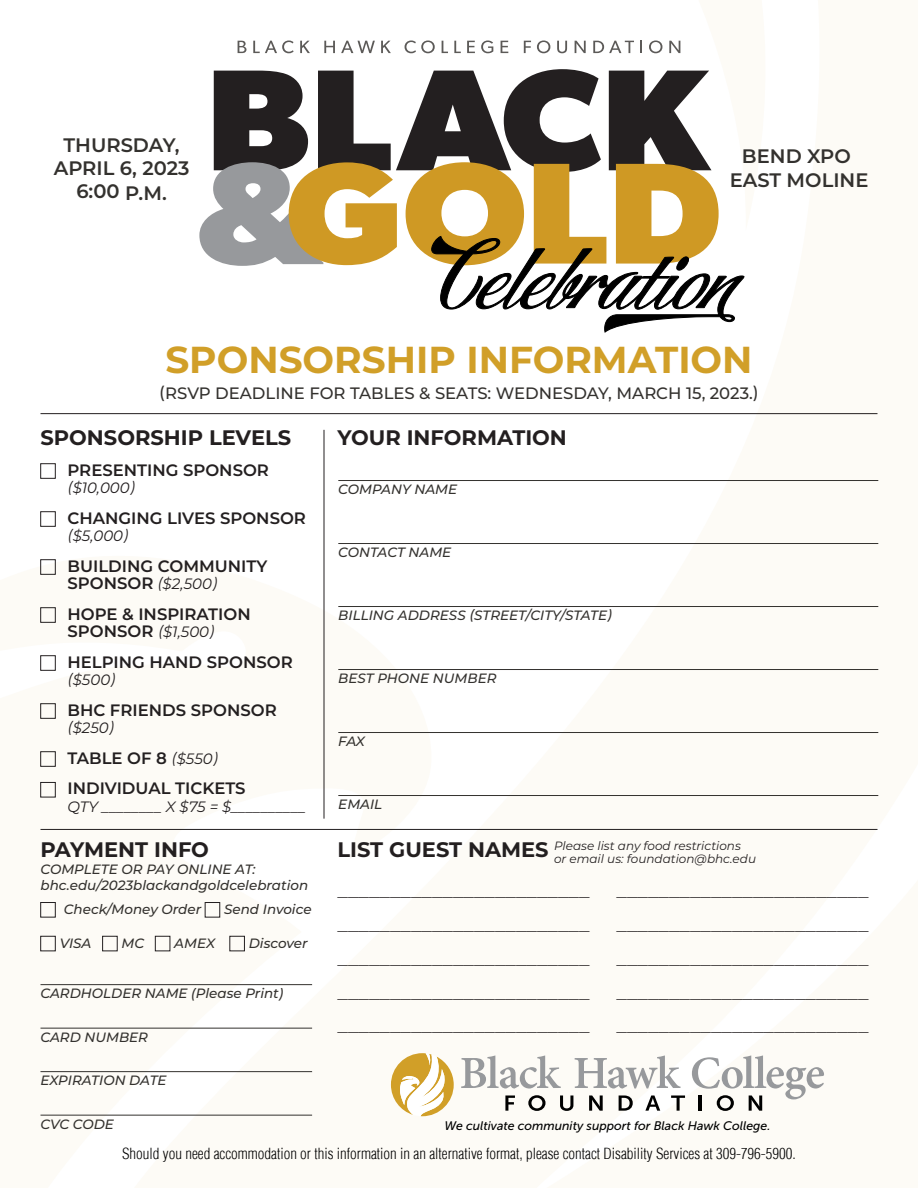
<style>
.page{position:relative;width:918px;height:1188px;background:#fff}
.page>*{position:absolute;margin:0;border:0;box-sizing:border-box;transform-origin:0 0}
.t1{font:700 37.5px "Montserrat";color:#d19f28}
.t2{font:300 21px "Montserrat";color:#231f20}
.t3{font:700 21px "Montserrat";color:#231f20}
.t4{font:600 19.5px/23.7px "Montserrat";color:#33312e;text-align:center}
.t5{font:600 16.5px "Montserrat";color:#231f20}
.t6{font:500 16.5px "Montserrat";color:#33312e}
.t7{font:300 condensed 15px "Helvetica LT";color:#000}
.t8{font:italic 15px "Montserrat";color:#231f20}
.t9{font:italic 500 13.5px/16.5px "Montserrat";color:#33312e}
._2021Level2{font:italic 12.3px "Museo Sans 500";color:#000}
.t10{font:italic 12px/13.5px "Montserrat";color:#231f20}
.s1{font-weight:600;font-style:normal;font-size:16.5px}
.s2{font-weight:400;font-style:italic;font-size:15px}
</style>
<div class="page">
<svg style="left:40px;top:551px;width:391px;height:566px;fill:#fdfbf6"></svg>
<svg style="left:505px;top:1095px;width:10px;height:16px"></svg>
<svg style="left:528px;top:1095px;width:18px;height:16px"></svg>
<svg style="left:560px;top:1095px;width:13px;height:16px"></svg>
<svg style="left:589px;top:1095px;width:14px;height:16px"></svg>
<svg style="left:619px;top:1095px;width:14px;height:16px"></svg>
<svg style="left:645px;top:1095px;width:15px;height:16px"></svg>
<svg style="left:671px;top:1095px;width:14px;height:16px"></svg>
<svg style="left:461px;top:1055px;width:100px;height:34px"></svg>
<svg style="left:575px;top:1055px;width:106px;height:34px"></svg>
<svg style="left:692px;top:1055px;width:132px;height:56px"></svg>
<svg style="left:391px;top:1053px;width:63px;height:63px"></svg>
<svg style="left:199px;top:40px;width:546px;height:293px"></svg>
<hr style="left:338px;top:480px;width:540px;height:1px;background:#33312e">
<hr style="left:338px;top:543px;width:540px;height:1px;background:#33312e">
<hr style="left:338px;top:606px;width:540px;height:1px;background:#33312e">
<hr style="left:338px;top:669px;width:540px;height:1px;background:#33312e">
<hr style="left:338px;top:732px;width:540px;height:1px;background:#33312e">
<hr style="left:338px;top:795px;width:540px;height:1px;background:#33312e">
<hr style="left:324px;top:430px;width:1px;height:389px;background:#231f20">
<div style="left:40px;top:464px;width:16px;height:15px;border:1px solid #231f20"></div>
<div style="left:40px;top:512px;width:16px;height:15px;border:1px solid #231f20"></div>
<div style="left:40px;top:560px;width:16px;height:15px;border:1px solid #231f20"></div>
<div style="left:40px;top:608px;width:16px;height:15px;border:1px solid #231f20"></div>
<div style="left:40px;top:656px;width:16px;height:15px;border:1px solid #231f20"></div>
<div style="left:40px;top:704px;width:16px;height:15px;border:1px solid #231f20"></div>
<div style="left:40px;top:752px;width:16px;height:15px;border:1px solid #231f20"></div>
<div style="left:40px;top:782px;width:16px;height:15px;border:1px solid #231f20"></div>
<hr style="left:40px;top:984px;width:272px;height:1px;background:#33312e">
<hr style="left:40px;top:1028px;width:272px;height:1px;background:#33312e">
<hr style="left:40px;top:1071px;width:272px;height:1px;background:#33312e">
<hr style="left:40px;top:1115px;width:272px;height:1px;background:#33312e">
<div style="left:40px;top:902px;width:16px;height:15px;border:1px solid #231f20"></div>
<div style="left:205px;top:902px;width:15px;height:15px;border:1px solid #231f20"></div>
<div style="left:40px;top:936px;width:16px;height:15px;border:1px solid #231f20"></div>
<div style="left:102px;top:936px;width:15px;height:15px;border:1px solid #231f20"></div>
<div style="left:155px;top:936px;width:15px;height:15px;border:1px solid #231f20"></div>
<div style="left:230px;top:936px;width:15px;height:15px;border:1px solid #231f20"></div>
<hr style="left:40px;top:413px;width:838px;height:1px;background:#231f20">
<hr style="left:40px;top:829px;width:838px;height:1px;background:#231f20">
<p class="t4" style="left:54px;top:132px;width:137px">THURSDAY,<br>APRIL 6, 2023<br>6:00 P.M.</p>
<p class="t4" style="left:730px;top:144px;width:140px">BEND XPO<br>EAST MOLINE</p>
<p class="t1" style="left:165px;top:333px;width:589px">SPONSORSHIP INFORMATION</p>
<p class="t6" style="left:159px;top:381px;width:601px">(RSVP DEADLINE FOR TABLES &amp; SEATS: WEDNESDAY, MARCH 15, 2023.)</p>
<p class="t3" style="left:40px;top:422px;width:252px">SPONSORSHIP LEVELS</p>
<p class="t5" style="left:68px;top:458px;width:203px">PRESENTING SPONSOR</p>
<p class="t8" style="left:68px;top:477px;width:69px">($10,000)</p>
<p class="t5" style="left:68px;top:506px;width:240px">CHANGING LIVES SPONSOR</p>
<p class="t8" style="left:68px;top:525px;width:62px">($5,000)</p>
<p class="t5" style="left:68px;top:554px;width:201px">BUILDING COMMUNITY</p>
<p class="t8" style="left:68px;top:573px;width:151px"><span class="s1">SPONSOR</span> ($2,500)</p>
<p class="t5" style="left:68px;top:602px;width:185px">HOPE &amp; INSPIRATION</p>
<p class="t8" style="left:68px;top:621px;width:148px"><span class="s1">SPONSOR</span> ($1,500)</p>
<p class="t5" style="left:68px;top:650px;width:227px">HELPING HAND SPONSOR</p>
<p class="t8" style="left:68px;top:669px;width:50px">($500)</p>
<p class="t5" style="left:68px;top:698px;width:211px">BHC FRIENDS SPONSOR</p>
<p class="t8" style="left:68px;top:717px;width:48px">($250)</p>
<p class="t5" style="left:68px;top:746px;width:152px">TABLE OF 8 <span class="s2">($550)</span></p>
<p class="t5" style="left:68px;top:777px;width:180px">INDIVIDUAL TICKETS</p>
<p class="t8" style="left:68px;top:796px;width:240px">QTY ________ X $75 = $__________</p>
<p class="t3" style="left:40px;top:835px;width:170px">PAYMENT INFO</p>
<p class="t9" style="left:40px;top:860px;width:269px">COMPLETE OR PAY ONLINE AT: bhc.edu/2023blackandgoldcelebration</p>
<p class="t9" style="left:64px;top:901px;width:139px">Check/Money Order</p>
<p class="t9" style="left:224px;top:901px;width:89px">Send Invoice</p>
<p class="t9" style="left:60px;top:934px;width:33px">VISA</p>
<p class="t9" style="left:122px;top:934px;width:24px">MC</p>
<p class="t9" style="left:174px;top:934px;width:42px">AMEX</p>
<p class="t9" style="left:249px;top:934px;width:60px">Discover</p>
<p class="t9" style="left:40px;top:985px;width:245px">CARDHOLDER NAME (Please Print)</p>
<p class="t9" style="left:40px;top:1028px;width:109px">CARD NUMBER</p>
<p class="t9" style="left:40px;top:1072px;width:128px">EXPIRATION DATE</p>
<p class="t9" style="left:40px;top:1115px;width:75px">CVC CODE</p>
<p class="t3" style="left:338px;top:422px;width:231px">YOUR INFORMATION</p>
<p class="t9" style="left:338px;top:481px;width:120px">COMPANY NAME</p>
<p class="t9" style="left:338px;top:544px;width:115px">CONTACT NAME</p>
<p class="t9" style="left:338px;top:607px;width:275px">BILLING ADDRESS (STREET/CITY/STATE)</p>
<p class="t9" style="left:338px;top:670px;width:160px">BEST PHONE NUMBER</p>
<p class="t9" style="left:338px;top:733px;width:28px">FAX</p>
<p class="t9" style="left:338px;top:796px;width:46px">EMAIL</p>
<p class="t10" style="left:554px;top:838px;width:204px">Please list any food restrictions or email us: foundation@bhc.edu</p>
<p class="t3" style="left:338px;top:835px;width:213px">LIST GUEST NAMES</p>
<p class="t2" style="left:338px;top:876px;width:253px">________________________</p>
<p class="t2" style="left:338px;top:910px;width:253px">________________________</p>
<p class="t2" style="left:338px;top:943px;width:253px">________________________</p>
<p class="t2" style="left:338px;top:977px;width:253px">________________________</p>
<p class="t2" style="left:338px;top:1011px;width:253px">________________________</p>
<p class="t2" style="left:616px;top:876px;width:253px">________________________</p>
<p class="t2" style="left:616px;top:910px;width:253px">________________________</p>
<p class="t2" style="left:616px;top:943px;width:253px">________________________</p>
<p class="t2" style="left:616px;top:977px;width:253px">________________________</p>
<p class="t2" style="left:616px;top:1011px;width:253px">________________________</p>
<p class="_2021Level2" style="left:445px;top:1119px;width:327px">We cultivate community support for Black Hawk College.</p>
<p class="t7" style="left:122px;top:1144px;width:675px">Should you need accommodation or this information in an alternative format, please contact Disability Services at 309-796-5900.</p>
</div>
